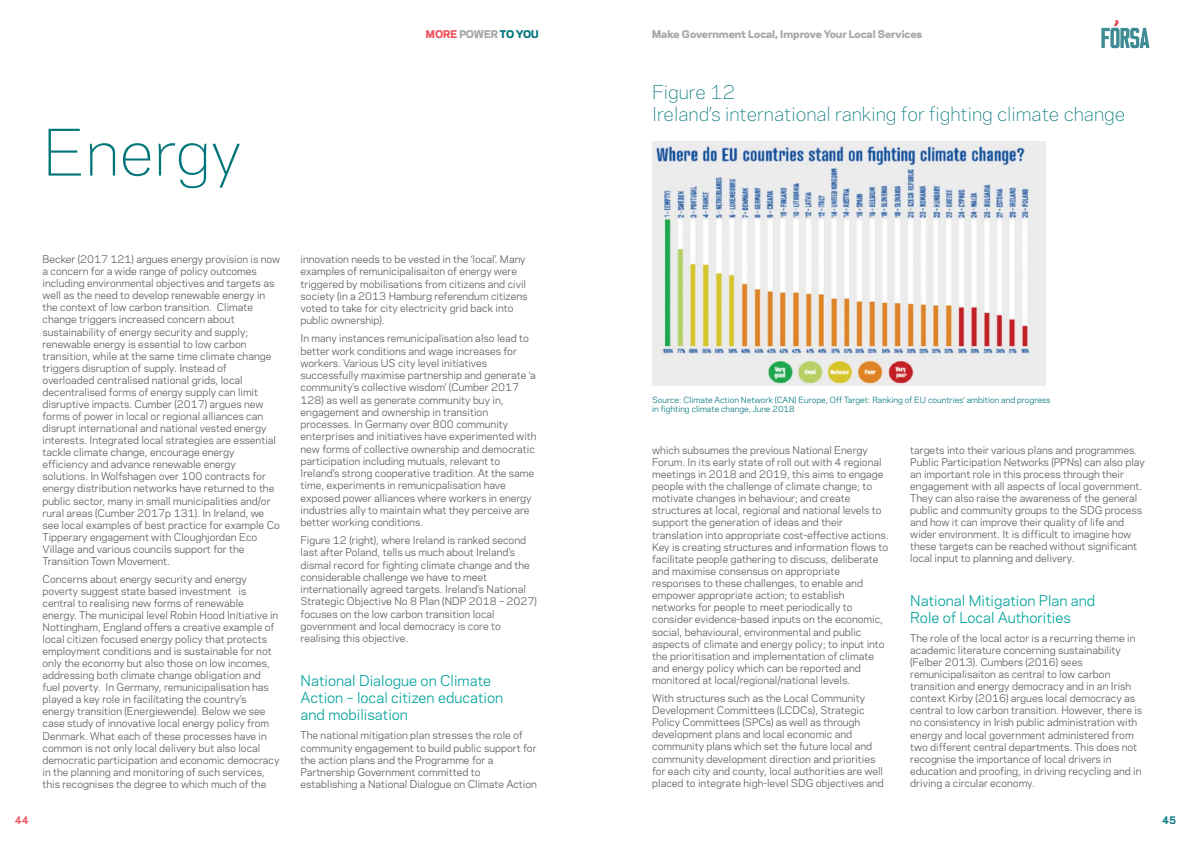
<style>
.page{position:relative;width:1191px;height:842px;background:#fff}
.page>*{position:absolute;margin:0;border:0;box-sizing:border-box;transform-origin:0 0}
.t1{font:300 60px "Polaris";color:#00757a}
.t2{font:300 18px/21.6px "Polaris";color:#00757a}
.t3{font:14px/17px "Polaris";color:#00a39d}
.t4{font:10px/12.1px "Polaris";color:#58595b}
.t5{font:800 10px "Polaris";color:#a7a9ac}
.t6{font:700 10px "Polaris";color:#00757a}
.t7{font:700 10px "Polaris";color:#f05662}
.t8{font:8px/9.6px "Polaris";color:#00757a}
.s1{color:#f05662}
.s2{color:#00757a}
</style>
<div class="page">
<svg style="left:1101px;top:20px;width:48px;height:28px"></svg>
<img style="left:653px;top:142px;width:392px;height:244px">
<p class="t1" style="left:43px;top:128px;width:200px">Energy</p>
<p class="t5" style="left:426px;top:29px;width:114px"><span class="s1">MORE</span> POWER <span class="s2">TO YOU</span></p>
<p class="t5" style="left:652px;top:29px;width:271px">Make Government Local, Improve Your Local Services</p>
<p class="t2" style="left:652px;top:83px;width:474px">Figure 12<br>Ireland’s international ranking for fighting climate change</p>
<p class="t7" style="left:15px;top:816px;width:15px">44</p>
<p class="t4" style="left:43px;top:254px;width:239px">Becker (2017 121) argues energy provision is now a concern for a wide range of policy outcomes including environmental objectives and targets as well as the need to develop renewable energy in the context of low carbon transition. Climate change triggers increased concern about sustainability of energy security and supply; renewable energy is essential to low carbon transition, while at the same time climate change triggers disruption of supply. Instead of overloaded centralised national grids, local decentralised forms of energy supply can limit disruptive impacts. Cumber (2017) argues new forms of power in local or regional alliances can disrupt international and national vested energy interests. Integrated local strategies are essential tackle climate change, encourage energy efficiency and advance renewable energy solutions. In Wolfshagen over 100 contracts for energy distribution networks have returned to the public sector, many in small municipalities and/or rural areas (Cumber 2017p 131). In Ireland, we see local examples of best practice for example Co Tipperary engagement with Cloughjordan Eco Village and various councils support for the Transition Town Movement.</p>
<p class="t4" style="left:43px;top:574px;width:238px">Concerns about energy security and energy poverty suggest state based investment is central to realising new forms of renewable energy. The municipal level Robin Hood Initiative in Nottingham, England offers a creative example of local citizen focused energy policy that protects employment conditions and is sustainable for not only the economy but also those on low incomes, addressing both climate change obligation and fuel poverty. In Germany, remunicipalisation has played a key role in facilitating the country’s energy transition (Energiewende). Below we see case study of innovative local energy policy from Denmark. What each of these processes have in common is not only local delivery but also local democratic participation and economic democracy in the planning and monitoring of such services, this recognises the degree to which much of the</p>
<p class="t4" style="left:300px;top:254px;width:228px">innovation needs to be vested in the ‘local’. Many examples of remunicipalisaiton of energy were triggered by mobilisations from citizens and civil society (in a 2013 Hamburg referendum citizens voted to take for city electricity grid back into public ownership).</p>
<p class="t4" style="left:300px;top:333px;width:237px">In many instances remunicipalisation also lead to better work conditions and wage increases for workers. Various US city level initiatives successfully maximise partnership and generate ‘a community’s collective wisdom’ (Cumber 2017<br>128) as well as generate community buy in, engagement and ownership in transition processes. In Germany over 800 community enterprises and initiatives have experimented with new forms of collective ownership and democratic participation including mutuals, relevant to Ireland’s strong cooperative tradition. At the same time, experiments in remunicpalisation have exposed power alliances where workers in energy industries ally to maintain what they perceive are better working conditions.</p>
<p class="t4" style="left:300px;top:535px;width:238px">Figure 12 (right), where Ireland is ranked second last after Poland, tells us much about Ireland’s dismal record for fighting climate change and the considerable challenge we have to meet internationally agreed targets. Ireland’s National Strategic Objective No 8 Plan (NDP 2018 – 2027) focuses on the low carbon transition local government and local democracy is core to realising this objective.</p>
<p class="t3" style="left:300px;top:673px;width:204px">National Dialogue on Climate<br>Action – local citizen education and mobilisation</p>
<p class="t4" style="left:300px;top:730px;width:238px">The national mitigation plan stresses the role of community engagement to build public support for the action plans and the Programme for a Partnership Government committed to establishing a National Dialogue on Climate Action</p>
<p class="t8" style="left:652px;top:395px;width:400px">Source: Climate Action Network (CAN) Europe, Off Target: Ranking of EU countries’ ambition and progress in fighting climate change, June 2018</p>
<p class="t4" style="left:652px;top:445px;width:238px">which subsumes the previous National Energy Forum. In its early state of roll out with 4 regional meetings in 2018 and 2019, this aims to engage people with the challenge of climate change; to motivate changes in behaviour; and create structures at local, regional and national levels to support the generation of ideas and their translation into appropriate cost-effective actions.<br>Key is creating structures and information flows to facilitate people gathering to discuss, deliberate and maximise consensus on appropriate responses to these challenges, to enable and empower appropriate action; to establish networks for people to meet periodically to consider evidence-based inputs on the economic, social, behavioural, environmental and public aspects of climate and energy policy; to input into the prioritisation and implementation of climate and energy policy which can be reported and monitored at local/regional/national levels.</p>
<p class="t4" style="left:652px;top:693px;width:233px">With structures such as the Local Community Development Committees (LCDCs), Strategic Policy Committees (SPCs) as well as through development plans and local economic and community plans which set the future local and community development direction and priorities for each city and county, local authorities are well placed to integrate high-level SDG objectives and</p>
<p class="t4" style="left:910px;top:445px;width:236px">targets into their various plans and programmes.<br>Public Participation Networks (PPNs) can also play an important role in this process through their engagement with all aspects of local government.<br>They can also raise the awareness of the general public and community groups to the SDG process and how it can improve their quality of life and wider environment. It is difficult to imagine how these targets can be reached without significant local input to planning and delivery.</p>
<p class="t3" style="left:910px;top:593px;width:187px">National Mitigation Plan and<br>Role of Local Authorities</p>
<p class="t4" style="left:910px;top:633px;width:233px">The role of the local actor is a recurring theme in academic literature concerning sustainability (Felber 2013). Cumbers (2016) sees remunicipalisaiton as central to low carbon transition and energy democracy and in an Irish context Kirby (2016) argues local democracy as central to low carbon transition. However, there is no consistency in Irish public administration with energy and local government administered from two different central departments. This does not recognise the importance of local drivers in education and proofing, in driving recycling and in driving a circular economy.</p>
<p class="t6" style="left:1162px;top:816px;width:15px">45</p>
</div>
